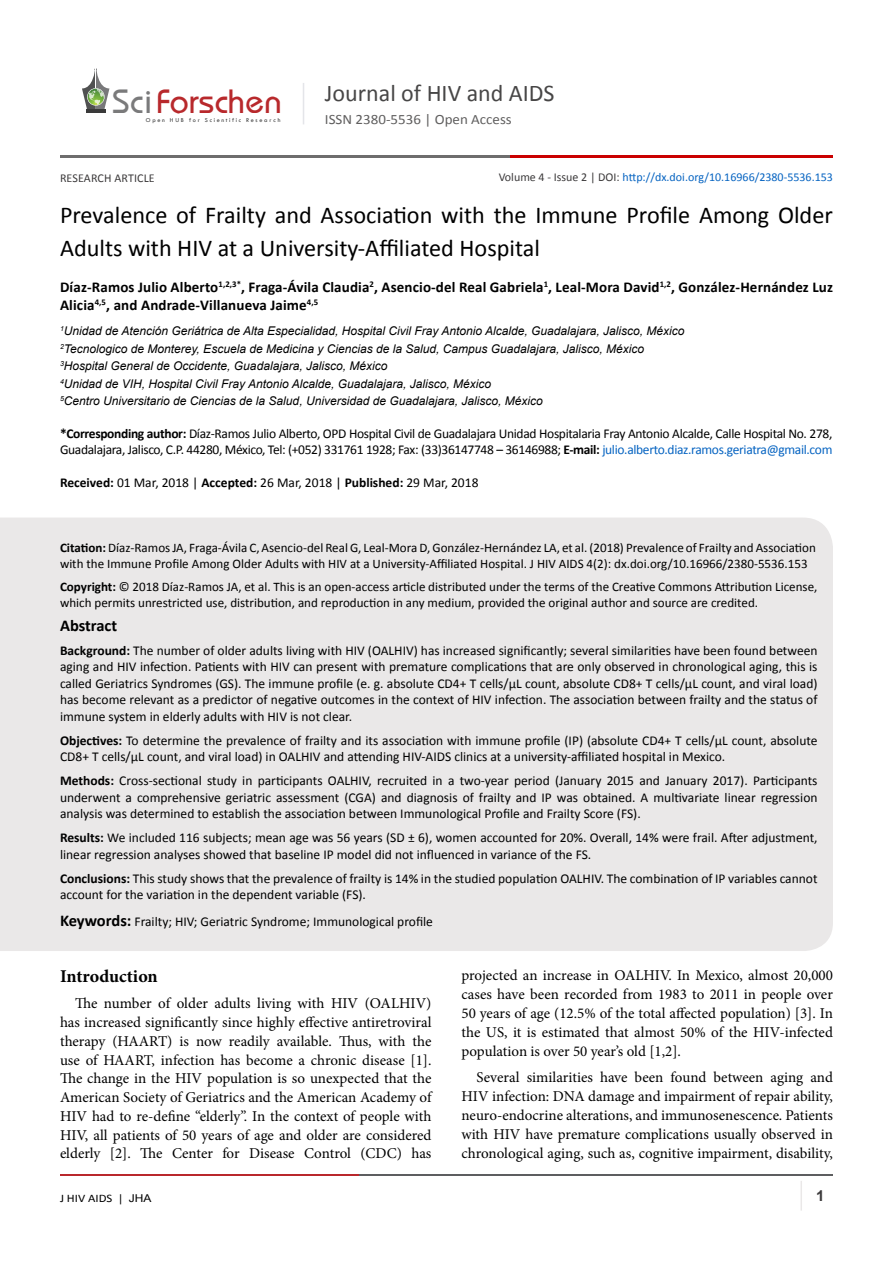
<style>
.page{position:relative;width:893px;height:1263px;background:#fff}
.page>*{position:absolute;margin:0;border:0;box-sizing:border-box;transform-origin:0 0}
.t1{font:35.1px "Opal";color:#b8292c}
.t2{font:24.15px/33px "Calibri";color:#000}
.t3{font:24px "Calibri";color:#474646}
.t4{font:700 18px "Minion Pro";letter-spacing:-.005em;color:#000}
.t5{font:700 16.5px "Calibri";color:#000}
.t6{font:15px/18.9px "Minion Pro";color:#000;text-align:justify}
.t7{font:700 15px/18px "Calibri";letter-spacing:.01em;color:#000}
.t8{font:700 15px "Arial";color:#3c3a3b}
.t9{font:14.25px "Calibri";color:#605f5f;scale:1.05 1}
.t10{font:13.5px/16.5px "Calibri";color:#000}
.t11{font:13.5px/16.5px "Calibri";letter-spacing:-.025em;color:#000}
.t12{font:13.05px/15.8px "Calibri";color:#000}
.t13{font:italic 12px "Arial";color:#000}
.t14{font:12px "Calibri";color:#0563c1}
.t15{font:12px "Calibri";letter-spacing:.01em;color:#3c3a3b}
.t16{font:11.55px "Calibri";color:#000;scale:1.11 1}
.t17{font:6.15px "Tw Cen";letter-spacing:.28em;color:#3a3a3a}
.s1{color:#7a7a7b}
.s2{color:#3c3a3b}
.s3{font-weight:700}
.s4{color:#0563c1}
.s5{font-weight:700;font-size:16.5px}
.s6{font-family:"Arial";font-size:10.8px}
</style>
<div class="page">
<hr style="left:86px;top:109px;width:19px;height:4px;background:#3a3a3a">
<svg style="left:82px;top:68px;width:27px;height:41px"></svg>
<hr style="left:303px;top:83px;width:1px;height:41px;background:#e4e5e9">
<hr style="left:800px;top:1181px;width:2px;height:29px;background:#eae8e8">
<hr style="left:60px;top:1174px;width:300px;height:2px;background:#b9282c">
<hr style="left:359px;top:1174px;width:474px;height:2px;background:#5d5e60">
<hr style="left:60px;top:155px;width:535px;height:2px;background:#6e6d6d">
<hr style="left:511px;top:155px;width:322px;height:2px;background:#ca0000">
<div style="left:0;top:518px;width:833px;height:433px;background:#eae8e8"></div>
<p class="t1" style="left:113px;top:80px;width:171px"><span class="s1">Sci</span>Forschen</p>
<p class="t17" style="left:146px;top:116px;width:136px">Open HUB for Scientific Research</p>
<h3 class="t3" style="left:325px;top:78px;width:231px">Journal of HIV and AIDS</h3>
<p class="t9" style="left:325px;top:111px;width:179px">ISSN 2380-5536 | Open Access</p>
<p class="t14" style="left:499px;top:170px;width:336px"><span class="s2">Volume 4 - Issue 2 | DOI:</span> http://dx.doi.org/10.16966/2380-5536.153</p>
<p class="t15" style="left:60px;top:171px;width:96px">RESEARCH ARTICLE</p>
<p class="t2" style="left:60px;top:199px;width:774px">Prevalence of Frailty and Association with the Immune Profile Among Older<br>Adults with HIV at a University-Affiliated Hospital</p>
<p class="t7" style="left:60px;top:278px;width:774px">Díaz-Ramos Julio Alberto<sup>1,2,3*</sup>, Fraga-Ávila Claudia<sup>2</sup>, Asencio-del Real Gabriela<sup>1</sup>, Leal-Mora David<sup>1,2</sup>, González-Hernández Luz<br>Alicia<sup>4,5</sup>, and Andrade-Villanueva Jaime<sup>4,5</sup></p>
<p class="t13" style="left:60px;top:323px;width:626px"><sup>1</sup>Unidad de Atención Geriátrica de Alta Especialidad, Hospital Civil Fray Antonio Alcalde, Guadalajara, Jalisco, México</p>
<p class="t13" style="left:60px;top:341px;width:586px"><sup>2</sup>Tecnologico de Monterey, Escuela de Medicina y Ciencias de la Salud, Campus Guadalajara, Jalisco, México</p>
<p class="t13" style="left:60px;top:358px;width:329px"><sup>3</sup>Hospital General de Occidente, Guadalajara, Jalisco, México</p>
<p class="t13" style="left:60px;top:375px;width:433px"><sup>4</sup>Unidad de VIH, Hospital Civil Fray Antonio Alcalde, Guadalajara, Jalisco, México</p>
<p class="t13" style="left:60px;top:393px;width:484px"><sup>5</sup>Centro Universitario de Ciencias de la Salud, Universidad de Guadalajara, Jalisco, México</p>
<p class="t11" style="left:60px;top:425px;width:774px"><span class="s3">*Corresponding author:</span> Díaz-Ramos Julio Alberto, OPD Hospital Civil de Guadalajara Unidad Hospitalaria Fray Antonio Alcalde, Calle Hospital No. 278,<br>Guadalajara, Jalisco, C.P. 44280, México, Tel: (+052) 331761 1928; Fax: (33)36147748 – 36146988; <span class="s3">E-mail:</span> <span class="s4">julio.alberto.diaz.ramos.geriatra@gmail.com</span></p>
<p class="t10" style="left:60px;top:474px;width:420px"><span class="s3">Received:</span> 01 Mar, 2018 | <span class="s3">Accepted:</span> 26 Mar, 2018 | <span class="s3">Published:</span> 29 Mar, 2018</p>
<p class="t12" style="left:60px;top:540px;width:757px"><span class="s3">Citation:</span> Díaz-Ramos JA, Fraga-Ávila C, Asencio-del Real G, Leal-Mora D, González-Hernández LA, et al. (2018) Prevalence of Frailty and Association with the Immune Profile Among Older Adults with HIV at a University-Affiliated Hospital. J HIV AIDS 4(2): dx.doi.org/10.16966/2380-5536.153</p>
<p class="t12" style="left:60px;top:579px;width:759px"><span class="s3">Copyright:</span> © 2018 Díaz-Ramos JA, et al. This is an open-access article distributed under the terms of the Creative Commons Attribution License, which permits unrestricted use, distribution, and reproduction in any medium, provided the original author and source are credited.</p>
<p class="t5" style="left:60px;top:615px;width:59px">Abstract</p>
<p class="t10" style="left:60px;top:642px;width:759px;text-align:justify"><span class="s3">Background:</span> The number of older adults living with HIV (OALHIV) has increased significantly; several similarities have been found between aging and HIV infection. Patients with HIV can present with premature complications that are only observed in chronological aging, this is called Geriatrics Syndromes (GS). The immune profile (e. g. absolute CD4+ T cells/µL count, absolute CD8+ T cells/µL count, and viral load) has become relevant as a predictor of negative outcomes in the context of HIV infection. The association between frailty and the status of immune system in elderly adults with HIV is not clear.</p>
<p class="t10" style="left:60px;top:732px;width:759px"><span class="s3">Objectives:</span> To determine the prevalence of frailty and its association with immune profile (IP) (absolute CD4+ T cells/µL count, absolute<br>CD8+ T cells/µL count, and viral load) in OALHIV and attending HIV-AIDS clinics at a university-affiliated hospital in Mexico.</p>
<p class="t10" style="left:60px;top:773px;width:759px;text-align:justify"><span class="s3">Methods:</span> Cross-sectional study in participants OALHIV, recruited in a two-year period (January 2015 and January 2017). Participants underwent a comprehensive geriatric assessment (CGA) and diagnosis of frailty and IP was obtained. A multivariate linear regression analysis was determined to establish the association between Immunological Profile and Frailty Score (FS).</p>
<p class="t10" style="left:60px;top:830px;width:759px"><span class="s3">Results:</span> We included 116 subjects; mean age was 56 years (SD ± 6), women accounted for 20%. Overall, 14% were frail. After adjustment, linear regression analyses showed that baseline IP model did not influenced in variance of the FS.</p>
<p class="t10" style="left:60px;top:870px;width:759px"><span class="s3">Conclusions:</span> This study shows that the prevalence of frailty is 14% in the studied population OALHIV. The combination of IP variables cannot account for the variation in the dependent variable (FS).</p>
<p class="t10" style="left:60px;top:914px;width:374px"><span class="s5">Keywords:</span> Frailty; HIV; Geriatric Syndrome; Immunological profile</p>
<p class="t4" style="left:60px;top:964px;width:99px">Introduction</p>
<p class="t6" style="left:60px;top:994px;width:373px;text-indent:15px">The number of older adults living with HIV (OALHIV) has increased significantly since highly effective antiretroviral therapy (HAART) is now readily available. Thus, with the use of HAART, infection has become a chronic disease [1].<br>The change in the HIV population is so unexpected that the American Society of Geriatrics and the American Academy of HIV had to re-define “elderly”. In the context of people with HIV, all patients of 50 years of age and older are considered elderly [2]. The Center for Disease Control (CDC) has</p>
<p class="t6" style="left:461px;top:966px;width:373px">projected an increase in OALHIV. In Mexico, almost 20,000 cases have been recorded from 1983 to 2011 in people over 50 years of age (12.5% of the total affected population) [3]. In the US, it is estimated that almost 50% of the HIV-infected population is over 50 year’s old [1,2].</p>
<p class="t6" style="left:461px;top:1068px;width:373px;text-indent:15px">Several similarities have been found between aging and HIV infection: DNA damage and impairment of repair ability, neuro-endocrine alterations, and immunosenescence. Patients with HIV have premature complications usually observed in chronological aging, such as, cognitive impairment, disability,</p>
<p class="t16" style="left:60px;top:1191px;width:84px">J HIV AIDS <span class="s6">| JHA</span></p>
<p class="t8" style="left:816px;top:1186px;width:10px">1</p>
</div>
